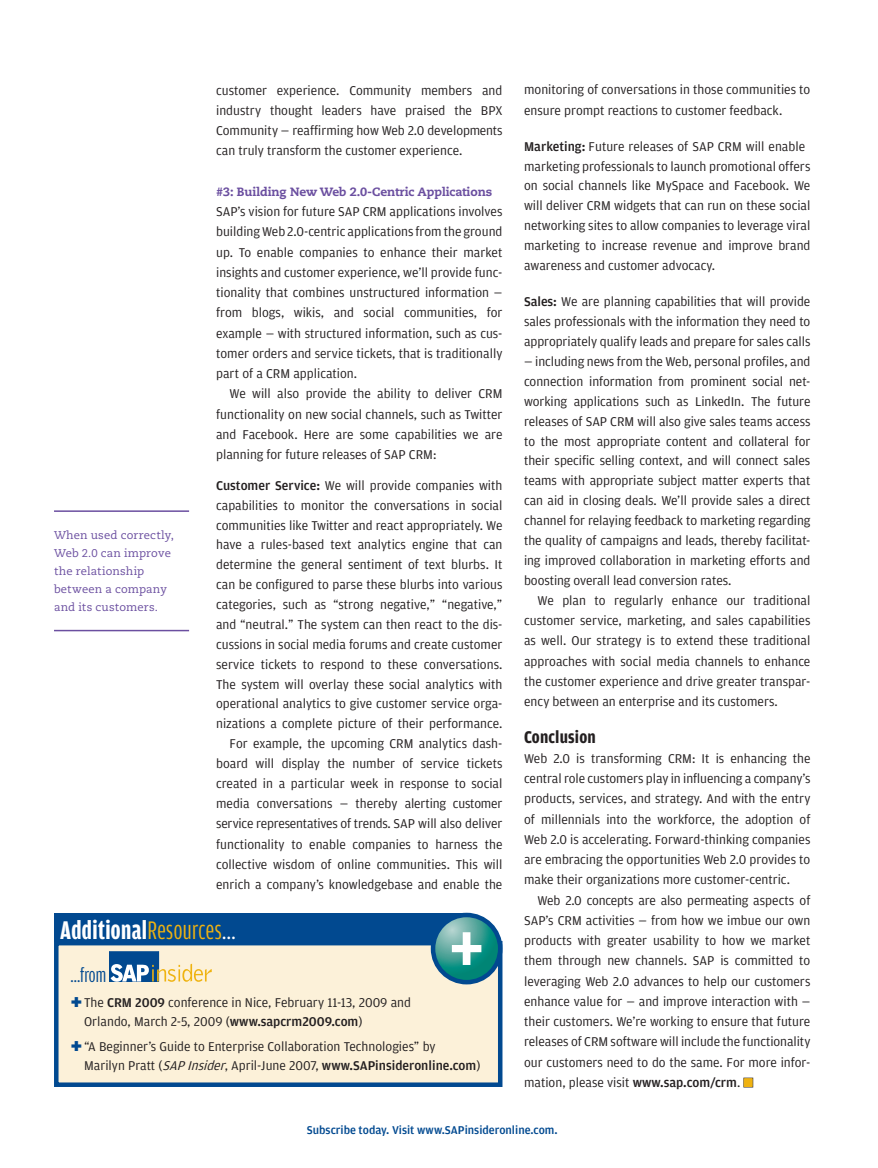
<style>
.page{position:relative;width:878px;height:1168px;background:#fff}
.page>*{position:absolute;margin:0;border:0;box-sizing:border-box;transform-origin:0 0}
.Additional_Resources{font:700 27px "Amplitude Comp";letter-spacing:.015em;color:#fff}
.SIDEBAR_-_Bullets_1{font:21px "Amplitude Comp";color:#014990}
._02_-_Body_Text_Head{font:700 18px "Amplitude Cond";letter-spacing:.01em;color:#231f20}
._02_-_Body_Text{font:13.5px/20.2px "Amplitude";color:#231f20;text-align:justify}
.Additional_Resources-2{font:13.5px/19.5px "Amplitude";color:#231f20}
._07_-_Footnote{font:13.5px/20.2px "Amplitude";color:#231f20;text-align:justify}
.t1{font:500 12px "Amplitude";color:#014990}
._02_-_Body_Text_Subh{font:800 12px "Caecilia";letter-spacing:-.01em;color:#6b4fa0}
._03_-_Callout_Pull_Q{font:11.25px/18px "Caecilia";letter-spacing:.005em;color:#6b4fa0}
.s1{font-weight:500}
.s2{font-weight:400;color:#efb211}
.s3{font-weight:400}
.s4{font-style:italic}
.s5{color:#efb211}
</style>
<div class="page">
<div style="left:743px;top:1078px;width:10px;height:9px;border:1px solid #231f20"></div>
<hr style="left:54px;top:510px;width:135px;height:2px;background:#6b4fa0">
<hr style="left:54px;top:630px;width:135px;height:1px;background:#6b4fa0">
<div style="left:54px;top:913px;width:411px;height:28px;background:#014990"></div>
<div style="left:56px;top:943px;width:444px;height:141px;background:#fcf1d9"></div>
<div style="left:109px;top:952px;width:50px;height:29px;background:#014990"></div>
<div style="left:109px;top:951px;width:50px;height:30px;border:1px solid #014990"></div>
<svg style="left:110px;top:963px;width:102px;height:19px"></svg>
<div style="left:54px;top:941px;width:448px;height:146px;border:4px solid #014990"></div>
<svg style="left:428px;top:912px;width:75px;height:74px"></svg>
<p class="_03_-_Callout_Pull_Q" style="left:54px;top:526px;width:121px">When used correctly,<br>Web 2.0 can improve the relationship between a company and its customers.</p>
<p class="_07_-_Footnote" style="left:216px;top:80px;width:288px">customer experience. Community members and industry thought leaders have praised the BPX Community — reaffirming how Web 2.0 developments can truly transform the customer experience.</p>
<p class="_02_-_Body_Text_Subh" style="left:216px;top:184px;width:277px">#3: Building New Web 2.0-Centric Applications</p>
<p class="_02_-_Body_Text" style="left:216px;top:201px;width:288px">SAP’s vision for future SAP CRM applications involves building Web 2.0-centric applications from the ground up. To enable companies to enhance their market insights and customer experience, we’ll provide func&shy;tionality that combines unstructured information — from blogs, wikis, and social communities, for example — with structured information, such as cus&shy;tomer orders and service tickets, that is traditionally part of a CRM application.</p>
<p class="_02_-_Body_Text" style="left:216px;top:384px;width:288px;text-indent:14px">We will also provide the ability to deliver CRM functionality on new social channels, such as Twitter and Facebook. Here are some capabilities we are planning for future releases of SAP CRM:</p>
<p class="_02_-_Body_Text" style="left:216px;top:475px;width:288px;text-align:right"><span class="s1">Customer Service:</span> We will provide companies with capabilities to monitor the conversations in social communities like Twitter and react appropriately. We have a rules-based text analytics engine that can determine the general sentiment of text blurbs. It can be configured to parse these blurbs into various categories, such as “strong negative,” “negative,” and “neutral.” The system can then react to the dis&shy;cussions in social media forums and create customer service tickets to respond to these conversations.<br>The system will overlay these social analytics with operational analytics to give customer service orga&shy;nizations a complete picture of their performance.<br>For example, the upcoming CRM analytics dash&shy;board will display the number of service tickets created in a particular week in response to social media conversations — thereby alerting customer service representatives of trends. SAP will also deliver functionality to enable companies to harness the collective wisdom of online communities. This will enrich a company’s knowledgebase and enable the</p>
<p class="Additional_Resources" style="left:60px;top:915px;width:177px">Additional<span class="s2">Resources</span><span class="s3">...</span></p>
<p class="SIDEBAR_-_Bullets_1" style="left:70px;top:964px;width:37px">...from</p>
<p class="Additional_Resources-2" style="left:84px;top:992px;width:328px">The <span class="s1">CRM 2009</span> conference in Nice, February 11-13, 2009 and<br>Orlando, March 2-5, 2009 (<span class="s1">www.sapcrm2009.com</span>)</p>
<p class="Additional_Resources-2" style="left:84px;top:1037px;width:398px">“A Beginner’s Guide to Enterprise Collaboration Technologies” by<br>Marilyn Pratt (<span class="s4">SAPInsider</span>, April-June 2007, <span class="s1">www.SAPinsideronline.com</span>)</p>
<p class="_02_-_Body_Text" style="left:524px;top:80px;width:288px">monitoring of conversations in those communities to ensure prompt reactions to customer feedback.</p>
<p class="_02_-_Body_Text" style="left:524px;top:136px;width:288px;line-height:19.8px;text-align:left"><span class="s1">Marketing:</span> Future releases of SAP CRM will enable marketing professionals to launch promotional offers on social channels like MySpace and Facebook. We will deliver CRM widgets that can run on these social networking sites to allow companies to leverage viral marketing to increase revenue and improve brand awareness and customer advocacy.</p>
<p class="_02_-_Body_Text" style="left:524px;top:292px;width:288px;line-height:19.8px"><span class="s1">Sales:</span> We are planning capabilities that will provide sales professionals with the information they need to appropriately qualify leads and prepare for sales calls</p>
<p class="_02_-_Body_Text" style="left:524px;top:352px;width:288px">— including news from the Web, personal profiles, and connection information from prominent social net&shy;working applications such as LinkedIn. The future releases of SAP CRM will also give sales teams access to the most appropriate content and collateral for their specific selling context, and will connect sales teams with appropriate subject matter experts that can aid in closing deals. We’ll provide sales a direct channel for relaying feedback to marketing regarding the quality of campaigns and leads, thereby facilitat&shy;ing improved collaboration in marketing efforts and boosting overall lead conversion rates.</p>
<p class="_02_-_Body_Text" style="left:524px;top:590px;width:288px;text-indent:14px">We plan to regularly enhance our traditional customer service, marketing, and sales capabilities as well. Our strategy is to extend these traditional approaches with social media channels to enhance the customer experience and drive greater transpar&shy;ency between an enterprise and its customers.</p>
<p class="_02_-_Body_Text_Head" style="left:524px;top:727px;width:73px">Conclusion</p>
<p class="_02_-_Body_Text" style="left:524px;top:748px;width:288px">Web 2.0 is transforming CRM: It is enhancing the central role customers play in influencing a company’s products, services, and strategy. And with the entry of millennials into the workforce, the adoption of Web 2.0 is accelerating. Forward-thinking companies are embracing the opportunities Web 2.0 provides to make their organizations more customer-centric.</p>
<p class="_02_-_Body_Text" style="left:524px;top:890px;width:288px;text-indent:14px">Web 2.0 concepts are also permeating aspects of SAP’s CRM activities — from how we imbue our own products with greater usability to how we market them through new channels. SAP is committed to leveraging Web 2.0 advances to help our customers enhance value for — and improve interaction with — their customers. We’re working to ensure that future releases of CRM software will include the functionality our customers need to do the same. For more infor&shy;mation, please visit <span class="s1">www.sap.com/crm</span>. <span class="s5">■</span></p>
<p class="t1" style="left:307px;top:1123px;width:252px">Subscribe today. Visit www.SAPinsideronline.com.</p>
</div>
